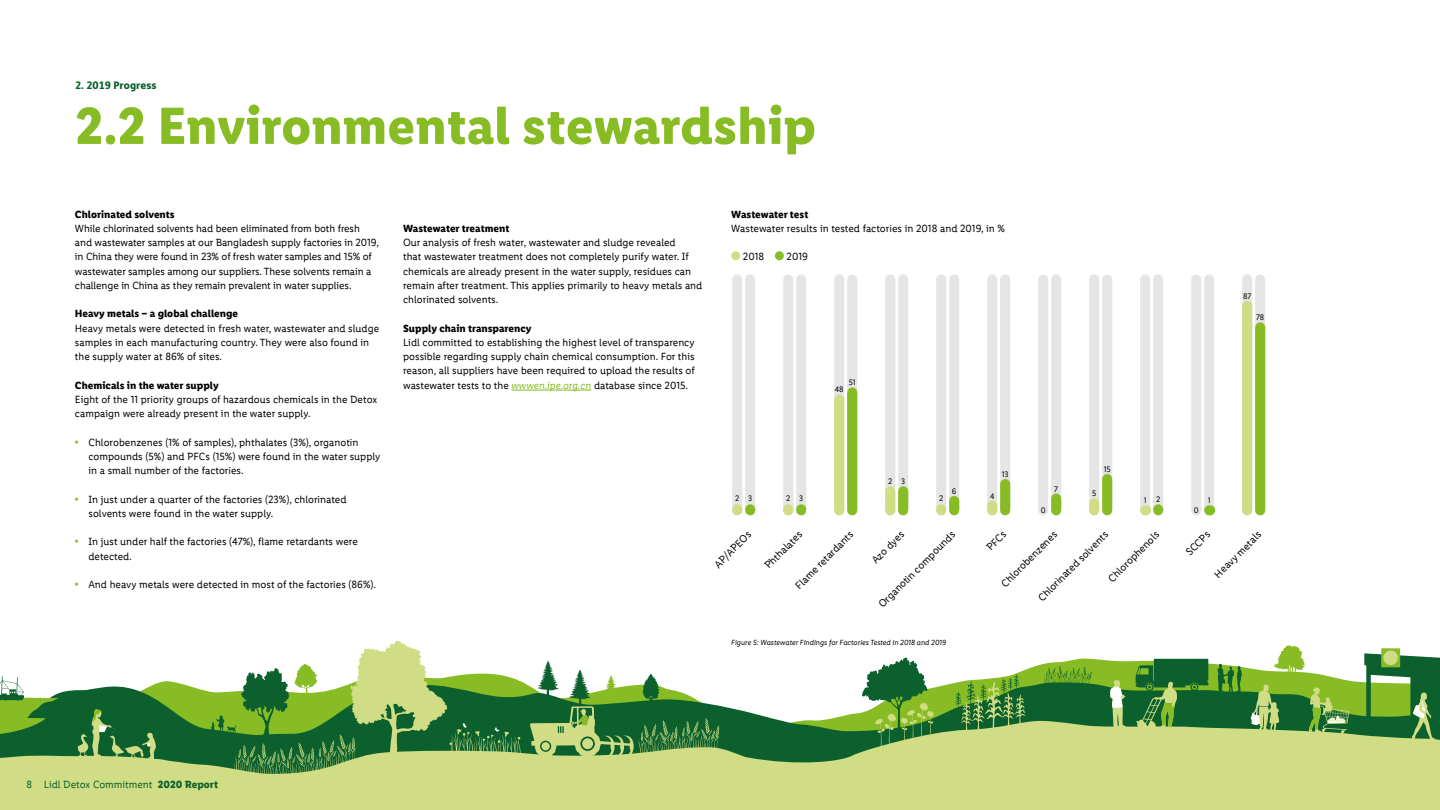
<style>
.page{position:relative;width:1440px;height:810px;background:#fff}
.page>*{position:absolute;margin:0;border:0;box-sizing:border-box;transform-origin:0 0}
.Section_Headline{font:700 52.5px "Lidl Font Pro";color:#87bc25}
.Body_Copy{font:10.5px/14.2px "Lidl Font Pro";color:#000}
.Body_header{font:700 10.5px "Lidl Font Pro";color:#000}
.t1{font:10.5px "Lidl Font Pro";color:#0b602d}
.t2{font:800 10.5px "FS Me";color:#0b602d}
.Body_Copy-2{font:8.1px "Lidl Font Pro";color:#000}
.Diagram_reference{font:italic 7.5px "Lidl Font Pro";color:#000}
.s1{font-family:"FS Me";font-weight:800;color:#87bc25}
.s2{font-style:italic;color:#87bc25}
.s3{font-weight:700}
</style>
<div class="page">
<svg style="left:548px;top:657px;width:797px;height:23px"></svg>
<svg style="left:59px;top:680px;width:1305px;height:40px"></svg>
<svg style="left:0;top:720px;width:1440px;height:90px;background:#b8ce79"></svg>
<svg style="left:1274px;top:645px;width:31px;height:28px"></svg>
<svg style="left:1044px;top:666px;width:48px;height:19px"></svg>
<svg style="left:1217px;top:664px;width:25px;height:29px"></svg>
<svg style="left:1381px;top:648px;width:19px;height:19px"></svg>
<div style="left:1383px;top:651px;width:15px;height:14px;background:#d0dd84;border-radius:50%"></div>
<svg style="left:0;top:676px;width:59px;height:59px"></svg>
<svg style="left:78px;top:708px;width:78px;height:53px;background:#418245"></svg>
<svg style="left:862px;top:658px;width:72px;height:92px"></svg>
<svg style="left:210px;top:641px;width:311px;height:136px"></svg>
<svg style="left:530px;top:661px;width:189px;height:96px"></svg>
<svg style="left:955px;top:674px;width:71px;height:57px;background:#689f4c"></svg>
<svg style="left:1251px;top:684px;width:28px;height:47px"></svg>
<svg style="left:1309px;top:687px;width:40px;height:47px;background:#79ab46"></svg>
<svg style="left:1110px;top:680px;width:16px;height:48px"></svg>
<svg style="left:1136px;top:659px;width:72px;height:73px;background:#387e3a"></svg>
<svg style="left:1364px;top:653px;width:76px;height:87px;background:#4f8e45"></svg>
<hr style="left:512px;top:390px;width:79px;height:1px;background:#87bc25">
<div style="left:731px;top:251px;width:9px;height:9px;background:#d0dd84;border-radius:50%"></div>
<div style="left:775px;top:251px;width:9px;height:9px;background:#87bc25;border-radius:50%"></div>
<div style="left:745px;top:279px;width:10px;height:231px;background:#e5e5e5"></div>
<div style="left:796px;top:279px;width:10px;height:231px;background:#e5e5e5"></div>
<div style="left:847px;top:279px;width:10px;height:231px;background:#e5e5e5"></div>
<div style="left:898px;top:279px;width:10px;height:231px;background:#e5e5e5"></div>
<div style="left:949px;top:279px;width:10px;height:231px;background:#e5e5e5"></div>
<div style="left:1000px;top:279px;width:10px;height:231px;background:#e5e5e5"></div>
<div style="left:1051px;top:279px;width:10px;height:231px;background:#e5e5e5"></div>
<div style="left:1102px;top:279px;width:10px;height:231px;background:#e5e5e5"></div>
<div style="left:1153px;top:279px;width:10px;height:231px;background:#e5e5e5"></div>
<div style="left:1204px;top:279px;width:10px;height:231px;background:#e5e5e5"></div>
<div style="left:1255px;top:279px;width:10px;height:231px;background:#e5e5e5"></div>
<div style="left:732px;top:279px;width:10px;height:231px;background:#e5e5e5"></div>
<div style="left:783px;top:279px;width:10px;height:231px;background:#e5e5e5"></div>
<div style="left:834px;top:279px;width:10px;height:231px;background:#e5e5e5"></div>
<div style="left:885px;top:279px;width:10px;height:231px;background:#e5e5e5"></div>
<div style="left:936px;top:279px;width:10px;height:231px;background:#e5e5e5"></div>
<div style="left:987px;top:279px;width:10px;height:231px;background:#e5e5e5"></div>
<div style="left:1038px;top:279px;width:10px;height:231px;background:#e5e5e5"></div>
<div style="left:1089px;top:279px;width:10px;height:231px;background:#e5e5e5"></div>
<div style="left:1140px;top:279px;width:10px;height:231px;background:#e5e5e5"></div>
<div style="left:1191px;top:279px;width:10px;height:231px;background:#e5e5e5"></div>
<svg style="left:1242px;top:279px;width:10px;height:27px"></svg>
<div style="left:847px;top:392px;width:10px;height:118px;background:#87bc25"></div>
<div style="left:898px;top:491px;width:10px;height:19px;background:#87bc25"></div>
<div style="left:949px;top:501px;width:10px;height:9px;background:#87bc25"></div>
<div style="left:1000px;top:484px;width:10px;height:26px;background:#87bc25"></div>
<div style="left:1051px;top:499px;width:10px;height:11px;background:#87bc25"></div>
<div style="left:1102px;top:479px;width:10px;height:31px;background:#87bc25"></div>
<div style="left:1255px;top:327px;width:10px;height:183px;background:#87bc25"></div>
<svg style="left:732px;top:509px;width:23px;height:1px"></svg>
<svg style="left:783px;top:509px;width:23px;height:1px"></svg>
<div style="left:834px;top:400px;width:10px;height:110px;background:#d0dd84"></div>
<div style="left:885px;top:491px;width:10px;height:19px;background:#d0dd84"></div>
<hr style="left:987px;top:506px;width:10px;height:4px;background:#d0dd84">
<div style="left:1089px;top:503px;width:10px;height:7px;background:#d0dd84"></div>
<div style="left:1242px;top:306px;width:10px;height:204px;background:#d0dd84"></div>
<p class="t2" style="left:75px;top:77px;width:83px">2. 2019 Progress</p>
<p class="Section_Headline" style="left:75px;top:96px;width:743px">2.2 Environmental stewardship</p>
<p class="Body_header" style="left:75px;top:208px;width:101px">Chlorinated solvents</p>
<p class="Body_Copy" style="left:75px;top:221px;width:305px">While chlorinated solvents had been eliminated from both fresh and wastewater samples at our Bangladesh supply factories in 2019, in China they were found in 23% of fresh water samples and 15% of wastewater samples among our suppliers. These solvents remain a challenge in China as they remain prevalent in water supplies.</p>
<p class="Body_header" style="left:75px;top:308px;width:165px">Heavy metals – a global challenge</p>
<p class="Body_Copy" style="left:75px;top:321px;width:306px">Heavy metals were detected in fresh water, wastewater and sludge samples in each manufacturing country. They were also found in the supply water at 86% of sites.</p>
<p class="Body_header" style="left:75px;top:379px;width:145px">Chemicals in the water supply</p>
<p class="Body_Copy" style="left:75px;top:392px;width:304px">Eight of the 11 priority groups of hazardous chemicals in the Detox campaign were already present in the water supply.</p>
<p class="Body_Copy" style="left:88px;top:435px;width:293px;text-indent:-14px"><span class="s1">•</span> Chlorobenzenes (1% of samples), phthalates (3%), organotin compounds (5%) and PFCs (15%) were found in the water supply in a small number of the factories.</p>
<p class="Body_Copy" style="left:88px;top:492px;width:260px;text-indent:-14px"><span class="s1">•</span> In just under a quarter of the factories (23%), chlorinated solvents were found in the water supply.</p>
<p class="Body_Copy" style="left:88px;top:535px;width:271px;text-indent:-14px"><span class="s1">•</span> In just under half the factories (47%), flame retardants were detected.</p>
<p class="Body_Copy" style="left:75px;top:577px;width:303px"><span class="s1">•</span> And heavy metals were detected in most of the factories (86%).</p>
<p class="Body_header" style="left:403px;top:222px;width:108px">Wastewater treatment</p>
<p class="Body_Copy" style="left:403px;top:235px;width:301px">Our analysis of fresh water, wastewater and sludge revealed<br>that wastewater treatment does not completely purify water. If chemicals are already present in the water supply, residues can remain after treatment. This applies primarily to heavy metals and chlorinated solvents.</p>
<p class="Body_header" style="left:403px;top:322px;width:130px">Supply chain transparency</p>
<p class="Body_Copy" style="left:403px;top:335px;width:293px;text-align:justify">Lidl committed to establishing the highest level of transparency possible regarding supply chain chemical consumption. For this reason, all suppliers have been required to upload the results of wastewater tests to the <span class="s2">wwwen.ipe.org.cn</span> database since 2015.</p>
<p class="Body_header" style="left:731px;top:208px;width:79px">Wastewater test</p>
<p class="Body_Copy" style="left:731px;top:221px;width:275px">Wastewater results in tested factories in 2018 and 2019, in %</p>
<p class="Body_Copy" style="left:743px;top:250px;width:23px">2018</p>
<p class="Body_Copy" style="left:787px;top:250px;width:23px">2019</p>
<p class="Body_Copy-2" style="left:849px;top:378px;width:9px">51</p>
<p class="Body_Copy-2" style="left:835px;top:385px;width:10px">48</p>
<p class="Body_Copy-2" style="left:1243px;top:291px;width:10px">87</p>
<p class="Body_Copy-2" style="left:1256px;top:313px;width:10px">78</p>
<p class="Body_Copy-2" style="left:888px;top:477px;width:6px">2</p>
<p class="Body_Copy-2" style="left:901px;top:477px;width:6px">3</p>
<p class="Body_Copy-2" style="left:1002px;top:470px;width:8px">13</p>
<p class="Body_Copy-2" style="left:952px;top:486px;width:6px">6</p>
<p class="Body_Copy-2" style="left:735px;top:494px;width:6px">2</p>
<p class="Body_Copy-2" style="left:786px;top:494px;width:6px">2</p>
<p class="Body_Copy-2" style="left:939px;top:494px;width:6px">2</p>
<p class="Body_Copy-2" style="left:990px;top:492px;width:6px">4</p>
<p class="Body_Copy-2" style="left:748px;top:494px;width:6px">3</p>
<p class="Body_Copy-2" style="left:799px;top:494px;width:6px">3</p>
<p class="Body_Copy-2" style="left:1054px;top:484px;width:5px">7</p>
<p class="Body_Copy-2" style="left:1104px;top:465px;width:9px">15</p>
<p class="Body_Copy-2" style="left:1092px;top:489px;width:6px">5</p>
<p class="Body_Copy-2" style="left:1156px;top:495px;width:6px">2</p>
<p class="Body_Copy-2" style="left:1144px;top:496px;width:4px">1</p>
<p class="Body_Copy-2" style="left:1208px;top:496px;width:4px">1</p>
<p class="Body_Copy-2" style="left:1041px;top:506px;width:6px">0</p>
<p class="Body_Copy-2" style="left:1194px;top:506px;width:6px">0</p>
<p class="Body_Copy" style="left:875px;top:601px;width:105px;rotate:-45deg">Organotin compounds</p>
<p class="Body_Copy" style="left:983px;top:544px;width:24px;rotate:-45deg">PFCs</p>
<p class="Body_Copy" style="left:1035px;top:594px;width:96px;rotate:-45deg">Chlorinated solvents</p>
<p class="Body_Copy" style="left:1105px;top:575px;width:69px;rotate:-45deg">Chlorophenols</p>
<p class="Body_Copy" style="left:1183px;top:549px;width:31px;rotate:-45deg">SCCPs</p>
<p class="Body_Copy" style="left:1211px;top:571px;width:63px;rotate:-45deg">Heavy metals</p>
<p class="Body_Copy" style="left:998px;top:580px;width:76px;rotate:-45deg">Chlorobenzenes</p>
<p class="Body_Copy" style="left:711px;top:561px;width:49px;rotate:-45deg">AP/APEOs</p>
<p class="Body_Copy" style="left:761px;top:562px;width:50px;rotate:-45deg">Phthalates</p>
<p class="Body_Copy" style="left:792px;top:582px;width:79px;rotate:-45deg">Flame retardants</p>
<p class="Body_Copy" style="left:869px;top:557px;width:42px;rotate:-45deg">Azo dyes</p>
<p class="Diagram_reference" style="left:731px;top:638px;width:216px">Figure 5: Wastewater Findings for Factories Tested in 2018 and 2019</p>
<p class="t1" style="left:27px;top:778px;width:193px">8 Lidl Detox Commitment <span class="s3">2020 Report</span></p>
</div>
